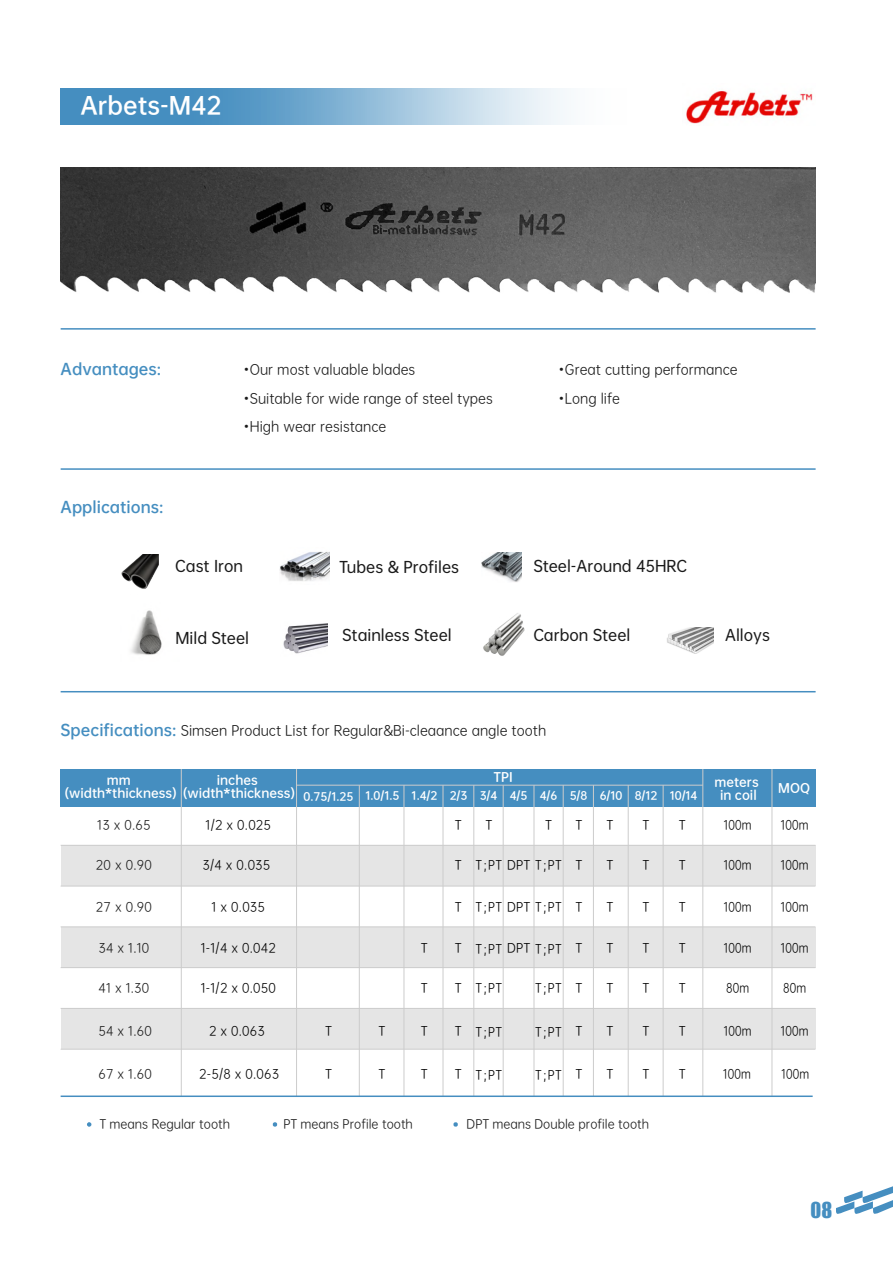
<style>
.page{position:relative;width:893px;height:1263px;background:#fff}
.page>*{position:absolute;margin:0;border:0;box-sizing:border-box;transform-origin:0 0}
.t1{font:22.8px "OPPO Sans B";color:#fff}
.t2{font:20.25px "Impact";color:#458ec0}
.t3{font:15px "OPPO Sans M";color:#1a1a1a}
.t4{font:15px "OPPO Sans B";color:#458ec0}
.t5{font:13.5px "OPPO Sans R";color:#1a1a1a}
.t6{font:12.3px "OPPO Sans R";letter-spacing:.02em;color:#000}
.t7{font:12.3px "OPPO Sans R";letter-spacing:.02em;color:#000;scale:.95 1}
.t8{font:12.3px "OPPO Sans R";letter-spacing:.02em;color:#000;scale:.87 1}
.t9{font:12.3px "OPPO Sans R";letter-spacing:.02em;color:#1a1a1a}
.t10{font:12px "OPPO Sans R";color:#1a1a1a}
.t11{font:12px/13.2px "OPPO Sans B";color:#fff;text-align:center}
.t12{font:10.5px "OPPO Sans B";color:#fff}
.s1{font-family:"OPPO Sans B";font-size:15px;color:#458ec0}
</style>
<div class="page">
<img style="left:131px;top:610px;width:31px;height:45px">
<div style="left:61px;top:845px;width:754px;height:41px;background:#e5e5e5"></div>
<div style="left:61px;top:927px;width:754px;height:41px;background:#e5e5e5"></div>
<div style="left:61px;top:1008px;width:754px;height:41px;background:#e5e5e5"></div>
<svg style="left:61px;top:88px;width:504px;height:36px"></svg>
<img style="left:686px;top:91px;width:127px;height:33px">
<hr style="left:61px;top:328px;width:755px;height:2px;background:#458ec0">
<hr style="left:61px;top:468px;width:755px;height:2px;background:#458ec0">
<hr style="left:61px;top:691px;width:755px;height:1px;background:#458ec0">
<svg style="left:836px;top:1186px;width:57px;height:28px"></svg>
<img style="left:61px;top:168px;width:755px;height:125px">
<img style="left:483px;top:613px;width:42px;height:43px">
<img style="left:121px;top:555px;width:38px;height:34px">
<img style="left:283px;top:623px;width:44px;height:31px">
<img style="left:481px;top:553px;width:40px;height:29px">
<img style="left:667px;top:628px;width:46px;height:25px">
<div style="left:61px;top:769px;width:755px;height:38px;background:#458ec0"></div>
<hr style="left:297px;top:785px;width:406px;height:1px;background:#ccc">
<hr style="left:181px;top:769px;width:1px;height:327px;background:#ccc">
<hr style="left:296px;top:769px;width:1px;height:327px;background:#ccc">
<hr style="left:359px;top:785px;width:1px;height:311px;background:#ccc">
<hr style="left:404px;top:785px;width:1px;height:311px;background:#ccc">
<hr style="left:443px;top:785px;width:1px;height:311px;background:#ccc">
<hr style="left:473px;top:785px;width:1px;height:311px;background:#ccc">
<hr style="left:503px;top:785px;width:1px;height:311px;background:#ccc">
<hr style="left:534px;top:785px;width:1px;height:311px;background:#ccc">
<hr style="left:563px;top:785px;width:1px;height:311px;background:#ccc">
<hr style="left:593px;top:785px;width:1px;height:311px;background:#ccc">
<hr style="left:628px;top:785px;width:1px;height:311px;background:#ccc">
<hr style="left:663px;top:785px;width:1px;height:311px;background:#ccc">
<hr style="left:702px;top:769px;width:1px;height:327px;background:#ccc">
<hr style="left:772px;top:769px;width:1px;height:327px;background:#ccc">
<hr style="left:61px;top:845px;width:754px;height:1px;background:#ccc">
<hr style="left:61px;top:886px;width:754px;height:1px;background:#ccc">
<hr style="left:61px;top:926px;width:754px;height:1px;background:#ccc">
<hr style="left:61px;top:967px;width:754px;height:1px;background:#ccc">
<hr style="left:61px;top:1008px;width:754px;height:1px;background:#ccc">
<hr style="left:61px;top:1049px;width:754px;height:1px;background:#ccc">
<hr style="left:61px;top:1095px;width:752px;height:2px;background:#458ec0">
<svg style="left:87px;top:1122px;width:4px;height:5px"></svg>
<svg style="left:272px;top:1122px;width:5px;height:5px"></svg>
<svg style="left:453px;top:1122px;width:5px;height:5px"></svg>
<img style="left:279px;top:551px;width:51px;height:30px">
<h1 class="t1" style="left:80px;top:86px;width:143px">Arbets-M42</h1>
<p class="t4" style="left:61px;top:356px;width:102px">Advantages:</p>
<p class="t5" style="left:243px;top:359px;width:174px">•Our most valuable blades</p>
<p class="t5" style="left:243px;top:387px;width:251px">•Suitable for wide range of steel types</p>
<p class="t5" style="left:243px;top:416px;width:145px">•High wear resistance</p>
<p class="t4" style="left:61px;top:494px;width:104px">Applications:</p>
<p class="t3" style="left:175px;top:553px;width:69px">Cast Iron</p>
<p class="t3" style="left:175px;top:626px;width:75px">Mild Steel</p>
<p class="t3" style="left:339px;top:554px;width:122px">Tubes &amp; Profiles</p>
<p class="t3" style="left:342px;top:623px;width:111px">Stainless Steel</p>
<p class="t5" style="left:558px;top:359px;width:181px">•Great cutting performance</p>
<p class="t5" style="left:558px;top:387px;width:63px">•Long life</p>
<p class="t3" style="left:533px;top:553px;width:155px">Steel-Around 45HRC</p>
<p class="t3" style="left:533px;top:623px;width:99px">Carbon Steel</p>
<p class="t3" style="left:725px;top:623px;width:46px">Alloys</p>
<p class="t5" style="left:61px;top:720px;width:487px"><span class="s1">Specifications:</span> Simsen Product List for Regular&amp;Bi-cleaance angle tooth</p>
<p class="t11" style="left:493px;top:769px;width:21px">TPI</p>
<p class="t11" style="left:183px;top:772px;width:114px">inches (width*thickness)</p>
<p class="t6" style="left:206px;top:815px;width:67px">1/2 x 0.025</p>
<p class="t6" style="left:203px;top:855px;width:69px">3/4 x 0.035</p>
<p class="t6" style="left:212px;top:897px;width:55px">1 x 0.035</p>
<p class="t6" style="left:201px;top:938px;width:77px">1-1/4 x 0.042</p>
<p class="t6" style="left:201px;top:978px;width:77px">1-1/2 x 0.050</p>
<p class="t6" style="left:209px;top:1021px;width:57px">2 x 0.063</p>
<p class="t6" style="left:199px;top:1064px;width:81px">2-5/8 x 0.063</p>
<p class="t6" style="left:325px;top:1064px;width:8px">T</p>
<p class="t11" style="left:64px;top:772px;width:114px">mm (width*thickness)</p>
<p class="t9" style="left:97px;top:815px;width:55px">13 x 0.65</p>
<p class="t9" style="left:96px;top:855px;width:57px">20 x 0.90</p>
<p class="t9" style="left:96px;top:897px;width:57px">27 x 0.90</p>
<p class="t9" style="left:98px;top:938px;width:52px">34 x 1.10</p>
<p class="t9" style="left:98px;top:978px;width:52px">41 x 1.30</p>
<p class="t12" style="left:304px;top:787px;width:395px">0.75/1.25 1.0/1.5 1.4/2 2/3 3/4 4/5 4/6 5/8 6/10 8/12 10/14</p>
<p class="t6" style="left:455px;top:815px;width:8px">T</p>
<p class="t6" style="left:455px;top:855px;width:8px">T</p>
<p class="t6" style="left:455px;top:897px;width:8px">T</p>
<p class="t6" style="left:455px;top:938px;width:8px">T</p>
<p class="t6" style="left:455px;top:978px;width:8px">T</p>
<p class="t6" style="left:455px;top:1021px;width:8px">T</p>
<p class="t6" style="left:455px;top:1064px;width:8px">T</p>
<p class="t6" style="left:485px;top:815px;width:8px">T</p>
<p class="t6" style="left:575px;top:815px;width:8px">T</p>
<p class="t6" style="left:575px;top:855px;width:8px">T</p>
<p class="t6" style="left:575px;top:897px;width:8px">T</p>
<p class="t6" style="left:575px;top:938px;width:8px">T</p>
<p class="t6" style="left:575px;top:978px;width:8px">T</p>
<p class="t6" style="left:575px;top:1021px;width:8px">T</p>
<p class="t6" style="left:575px;top:1064px;width:8px">T</p>
<p class="t6" style="left:606px;top:815px;width:8px">T</p>
<p class="t6" style="left:606px;top:855px;width:8px">T</p>
<p class="t6" style="left:606px;top:897px;width:8px">T</p>
<p class="t6" style="left:606px;top:938px;width:8px">T</p>
<p class="t6" style="left:606px;top:978px;width:8px">T</p>
<p class="t6" style="left:606px;top:1021px;width:8px">T</p>
<p class="t6" style="left:606px;top:1064px;width:8px">T</p>
<p class="t6" style="left:642px;top:815px;width:8px">T</p>
<p class="t6" style="left:642px;top:855px;width:8px">T</p>
<p class="t6" style="left:642px;top:897px;width:8px">T</p>
<p class="t6" style="left:642px;top:938px;width:8px">T</p>
<p class="t6" style="left:642px;top:978px;width:8px">T</p>
<p class="t6" style="left:642px;top:1021px;width:8px">T</p>
<p class="t6" style="left:642px;top:1064px;width:8px">T</p>
<p class="t6" style="left:679px;top:815px;width:8px">T</p>
<p class="t6" style="left:679px;top:855px;width:8px">T</p>
<p class="t6" style="left:679px;top:897px;width:8px">T</p>
<p class="t6" style="left:679px;top:938px;width:8px">T</p>
<p class="t6" style="left:679px;top:978px;width:8px">T</p>
<p class="t6" style="left:679px;top:1021px;width:8px">T</p>
<p class="t6" style="left:679px;top:1064px;width:8px">T</p>
<p class="t6" style="left:545px;top:815px;width:8px">T</p>
<p class="t7" style="left:476px;top:855px;width:92px">T；PT DPT T；PT</p>
<p class="t7" style="left:476px;top:897px;width:92px">T；PT DPT T；PT</p>
<p class="t7" style="left:476px;top:939px;width:92px">T；PT DPT T；PT</p>
<p class="t7" style="left:535px;top:978px;width:29px">T；PT</p>
<p class="t7" style="left:535px;top:1022px;width:29px">T；PT</p>
<p class="t7" style="left:535px;top:1065px;width:29px">T；PT</p>
<p class="t6" style="left:421px;top:938px;width:8px">T</p>
<p class="t6" style="left:421px;top:978px;width:8px">T</p>
<p class="t7" style="left:476px;top:978px;width:29px">T；PT</p>
<p class="t7" style="left:476px;top:1022px;width:29px">T；PT</p>
<p class="t7" style="left:476px;top:1065px;width:29px">T；PT</p>
<p class="t9" style="left:98px;top:1021px;width:55px">54 x 1.60</p>
<p class="t9" style="left:98px;top:1064px;width:55px">67 x 1.60</p>
<p class="t6" style="left:379px;top:1021px;width:8px">T</p>
<p class="t6" style="left:379px;top:1064px;width:8px">T</p>
<p class="t6" style="left:421px;top:1021px;width:8px">T</p>
<p class="t6" style="left:421px;top:1064px;width:8px">T</p>
<p class="t6" style="left:325px;top:1021px;width:8px">T</p>
<p class="t10" style="left:100px;top:1114px;width:132px">T means Regular tooth</p>
<p class="t10" style="left:283px;top:1114px;width:131px">PT means Profile tooth</p>
<p class="t10" style="left:467px;top:1114px;width:184px">DPT means Double profile tooth</p>
<p class="t11" style="left:714px;top:774px;width:46px">meters in coil</p>
<p class="t11" style="left:778px;top:780px;width:33px">MOQ</p>
<p class="t8" style="left:724px;top:815px;width:33px">100m</p>
<p class="t8" style="left:724px;top:855px;width:33px">100m</p>
<p class="t8" style="left:724px;top:897px;width:33px">100m</p>
<p class="t8" style="left:724px;top:938px;width:33px">100m</p>
<p class="t8" style="left:726px;top:978px;width:28px">80m</p>
<p class="t8" style="left:724px;top:1021px;width:33px">100m</p>
<p class="t8" style="left:723px;top:1064px;width:33px">100m</p>
<p class="t8" style="left:781px;top:815px;width:33px">100m</p>
<p class="t8" style="left:781px;top:855px;width:33px">100m</p>
<p class="t8" style="left:781px;top:897px;width:33px">100m</p>
<p class="t8" style="left:781px;top:938px;width:33px">100m</p>
<p class="t8" style="left:783px;top:978px;width:28px">80m</p>
<p class="t8" style="left:781px;top:1021px;width:33px">100m</p>
<p class="t8" style="left:782px;top:1064px;width:33px">100m</p>
<h2 class="t2" style="left:811px;top:1195px;width:23px">08</h2>
</div>
